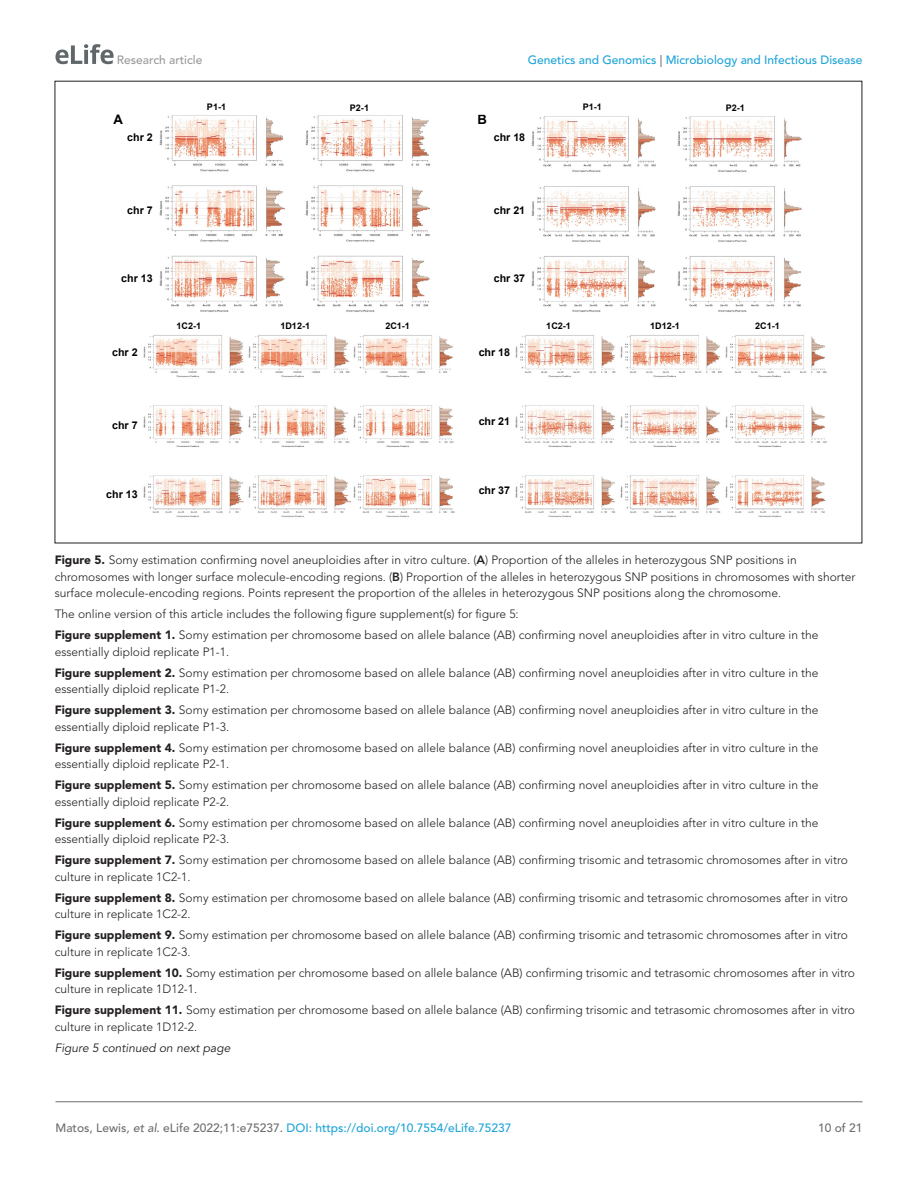
<style>
.page{position:relative;width:918px;height:1188px;background:#fff}
.page>*{position:absolute;margin:0;border:0;box-sizing:border-box;transform-origin:0 0}
.t1{font:700 13.2px "Arial";color:#000}
.t2{font:300 12px/21px "Avenir LT Std";color:#231f20}
.t3{font:500 12px "Avenir LT Std";color:#1ea4d7}
.t4{font:italic 12px "Avenir LT Std";color:#231f20}
.t5{font:500 12px "Avenir LT Std";color:#9a9a9a}
.t6{font:500 12px "Avenir LT Std";color:#6e6e70}
.t7{font:700 10.65px "Arial";color:#000}
.t8{font:700 9px "Arial";color:#000}
.s1{color:#6e6e70}
.s2{font-weight:900}
.s3{font-weight:800}
.s4{font-style:italic;color:#6e6e70}
</style>
<div class="page">
<svg style="left:56px;top:44px;width:58px;height:20px"></svg>
<hr style="left:56px;top:1101px;width:806px;height:1px;background:#6e6e70">
<img style="left:515px;top:335px;width:312px;height:182px">
<img style="left:143px;top:335px;width:312px;height:182px">
<img style="left:531px;top:116px;width:271px;height:196px">
<img style="left:159px;top:115px;width:272px;height:197px">
<div style="left:152px;top:394px;width:652px;height:9px;background:#fff"></div>
<div style="left:157px;top:465px;width:651px;height:8px;background:#fff"></div>
<div style="left:149px;top:175px;width:652px;height:9px;background:#fff"></div>
<div style="left:163px;top:247px;width:652px;height:8px;background:#fff"></div>
<p class="t5" style="left:117px;top:53px;width:87px">Research article</p>
<p class="t3" style="left:528px;top:53px;width:336px">Genetics and Genomics <span class="s1">|</span> Microbiology and Infectious Disease</p>
<p class="t8" style="left:207px;top:101px;width:21px">P1-1</p>
<p class="t8" style="left:350px;top:102px;width:21px">P2-1</p>
<p class="t8" style="left:583px;top:101px;width:21px">P1-1</p>
<p class="t8" style="left:726px;top:101px;width:21px">P2-1</p>
<p class="t1" style="left:113px;top:111px;width:11px">A</p>
<p class="t1" style="left:478px;top:111px;width:11px">B</p>
<p class="t7" style="left:127px;top:130px;width:27px">chr 2</p>
<p class="t7" style="left:494px;top:130px;width:33px">chr 18</p>
<p class="t7" style="left:127px;top:203px;width:27px">chr 7</p>
<p class="t7" style="left:494px;top:203px;width:33px">chr 21</p>
<p class="t7" style="left:121px;top:272px;width:33px">chr 13</p>
<p class="t7" style="left:494px;top:272px;width:33px">chr 37</p>
<p class="t8" style="left:176px;top:320px;width:26px">1C2-1</p>
<p class="t8" style="left:280px;top:320px;width:31px">1D12-1</p>
<p class="t8" style="left:385px;top:320px;width:26px">2C1-1</p>
<p class="t8" style="left:546px;top:320px;width:26px">1C2-1</p>
<p class="t8" style="left:650px;top:320px;width:31px">1D12-1</p>
<p class="t8" style="left:755px;top:320px;width:26px">2C1-1</p>
<p class="t7" style="left:112px;top:345px;width:27px">chr 2</p>
<p class="t7" style="left:479px;top:345px;width:33px">chr 18</p>
<p class="t7" style="left:112px;top:418px;width:27px">chr 7</p>
<p class="t7" style="left:479px;top:414px;width:33px">chr 21</p>
<p class="t7" style="left:106px;top:487px;width:33px">chr 13</p>
<p class="t7" style="left:479px;top:483px;width:33px">chr 37</p>
<p class="t2" style="left:55px;top:552px;width:802px;line-height:16.5px"><span class="s2">Figure 5.</span> Somy estimation confirming novel aneuploidies after in vitro culture. (<span class="s3">A</span>) Proportion of the alleles in heterozygous SNP positions in chromosomes with longer surface molecule-encoding regions. (<span class="s3">B</span>) Proportion of the alleles in heterozygous SNP positions in chromosomes with shorter surface molecule-encoding regions. Points represent the proportion of the alleles in heterozygous SNP positions along the chromosome.</p>
<p class="t2" style="left:55px;top:604px;width:765px">The online version of this article includes the following figure supplement(s) for figure 5:<br><span class="s2">Figure supplement 1.</span> Somy estimation per chromosome based on allele balance (AB) confirming novel aneuploidies after in vitro culture in the</p>
<p class="t2" style="left:55px;top:641px;width:765px">essentially diploid replicate P1-1.<br><span class="s2">Figure supplement 2.</span> Somy estimation per chromosome based on allele balance (AB) confirming novel aneuploidies after in vitro culture in the</p>
<p class="t2" style="left:55px;top:679px;width:765px">essentially diploid replicate P1-2.<br><span class="s2">Figure supplement 3.</span> Somy estimation per chromosome based on allele balance (AB) confirming novel aneuploidies after in vitro culture in the</p>
<p class="t2" style="left:55px;top:716px;width:765px">essentially diploid replicate P1-3.<br><span class="s2">Figure supplement 4.</span> Somy estimation per chromosome based on allele balance (AB) confirming novel aneuploidies after in vitro culture in the</p>
<p class="t2" style="left:55px;top:754px;width:765px">essentially diploid replicate P2-1.<br><span class="s2">Figure supplement 5.</span> Somy estimation per chromosome based on allele balance (AB) confirming novel aneuploidies after in vitro culture in the</p>
<p class="t2" style="left:55px;top:791px;width:765px">essentially diploid replicate P2-2.<br><span class="s2">Figure supplement 6.</span> Somy estimation per chromosome based on allele balance (AB) confirming novel aneuploidies after in vitro culture in the</p>
<p class="t2" style="left:55px;top:829px;width:795px">essentially diploid replicate P2-3.<br><span class="s2">Figure supplement 7.</span> Somy estimation per chromosome based on allele balance (AB) confirming trisomic and tetrasomic chromosomes after in vitro</p>
<p class="t2" style="left:55px;top:866px;width:795px">culture in replicate 1C2-1.<br><span class="s2">Figure supplement 8.</span> Somy estimation per chromosome based on allele balance (AB) confirming trisomic and tetrasomic chromosomes after in vitro</p>
<p class="t2" style="left:55px;top:904px;width:795px">culture in replicate 1C2-2.<br><span class="s2">Figure supplement 9.</span> Somy estimation per chromosome based on allele balance (AB) confirming trisomic and tetrasomic chromosomes after in vitro</p>
<p class="t2" style="left:55px;top:941px;width:802px">culture in replicate 1C2-3.<br><span class="s2">Figure supplement 10.</span> Somy estimation per chromosome based on allele balance (AB) confirming trisomic and tetrasomic chromosomes after in vitro</p>
<p class="t2" style="left:55px;top:979px;width:802px">culture in replicate 1D12-1.<br><span class="s2">Figure supplement 11.</span> Somy estimation per chromosome based on allele balance (AB) confirming trisomic and tetrasomic chromosomes after in vitro</p>
<p class="t2" style="left:55px;top:1016px;width:144px">culture in replicate 1D12-2.</p>
<p class="t4" style="left:55px;top:1041px;width:177px">Figure 5 continued on next page</p>
<p class="t3" style="left:56px;top:1121px;width:457px"><span class="s1">Matos, Lewis</span><span class="s4">, et al</span><span class="s1">. eLife 2022;11:e75237.</span> DOI: https://doi.org/10.7554/eLife.75237</p>
<p class="t6" style="left:818px;top:1121px;width:46px">10 of 21</p>
</div>
